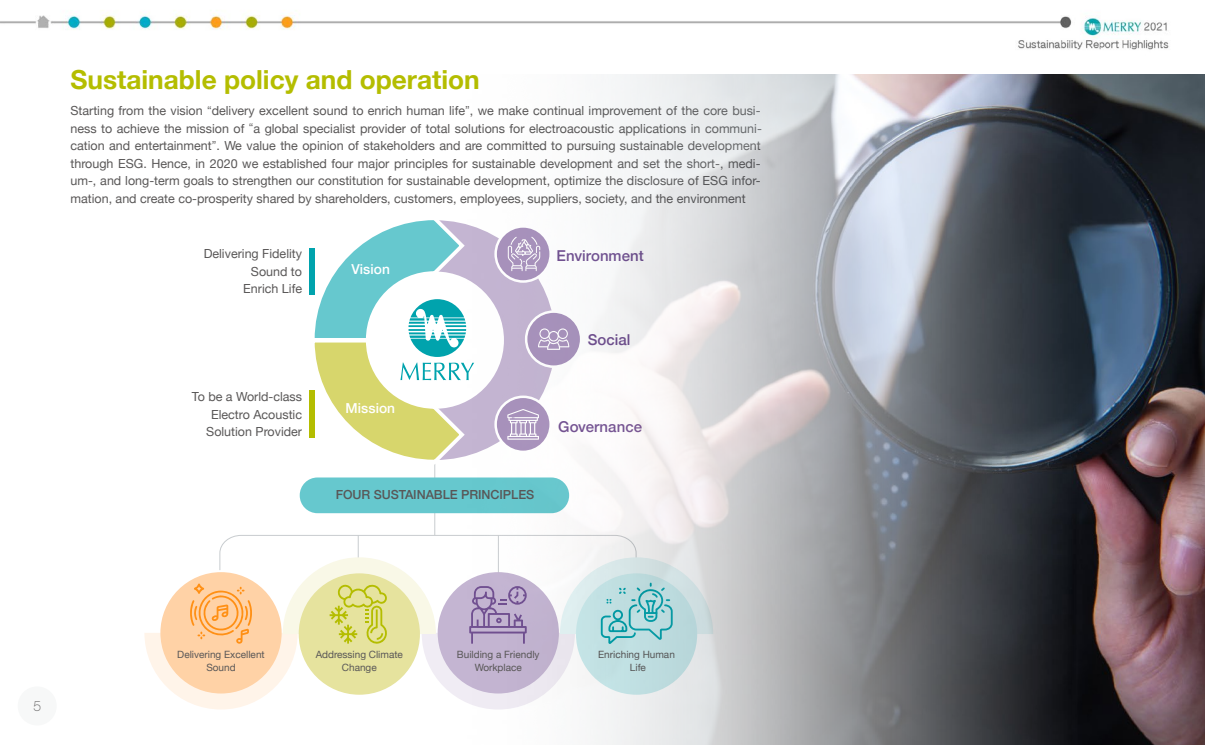
<style>
.page{position:relative;width:1205px;height:745px;background:#fff}
.page>*{position:absolute;margin:0;border:0;box-sizing:border-box;transform-origin:0 0}
.t1{font:700 26.25px "Helvetica Neue";color:#b4bd00}
.t2{font:500 15px "Helvetica Neue";color:#715091}
.t3{font:500 13.75px "Helvetica Neue";letter-spacing:.005em;color:#fff}
.t4{font:12.5px/17.5px "Helvetica Neue";color:#595757;text-align:right}
.t5{font:500 12.5px "Helvetica Neue";letter-spacing:-.005em;color:#595757}
.t6{font:300 12.5px "AR New Hei B5";color:#727171}
.t7{font:10px/12.5px "Helvetica Neue";color:#595757;text-align:center}
.s1{font-weight:300}
</style>
<div class="page">
<img style="left:0;top:10px;width:1169px;height:40px">
<div style="left:18px;top:686px;width:39px;height:39px;background:#f7f8f8;border-radius:50%"></div>
<img style="left:144px;top:74px;width:1061px;height:670px">
<h1 class="t1" style="left:70px;top:59px;width:411px">Sustainable policy and operation</h1>
<p class="t4" style="left:70px;top:102px;width:693px;text-align:justify">Starting from the vision <span class="s1">“</span>delivery excellent sound to enrich human life<span class="s1">”</span>, we make continual improvement of the core busi&shy;ness to achieve the mission of <span class="s1">“</span>a global specialist provider of total solutions for electroacoustic applications in communi&shy;cation and entertainment<span class="s1">”</span>. We value the opinion of stakeholders and are committed to pursuing sustainable development through ESG. Hence, in 2020 we established four major principles for sustainable development and set the short-, medi&shy;um-, and long-term goals to strengthen our constitution for sustainable development, optimize the disclosure of ESG infor&shy;mation, and create co-prosperity shared by shareholders, customers, employees, suppliers, society, and the environment</p>
<p class="t4" style="left:204px;top:246px;width:100px">Delivering Fidelity<br>Sound to<br>Enrich Life</p>
<p class="t4" style="left:192px;top:388px;width:112px">To be a World-class<br>Electro Acoustic<br>Solution Provider</p>
<p class="t3" style="left:351px;top:258px;width:40px">Vision</p>
<p class="t2" style="left:556px;top:244px;width:89px">Environment</p>
<p class="t3" style="left:346px;top:397px;width:51px">Mission</p>
<p class="t5" style="left:336px;top:484px;width:200px">FOUR SUSTAINABLE PRINCIPLES</p>
<p class="t2" style="left:588px;top:327px;width:44px">Social</p>
<p class="t2" style="left:558px;top:414px;width:85px">Governance</p>
<p class="t6" style="left:33px;top:699px;width:9px">5</p>
<p class="t7" style="left:177px;top:648px;width:89px">Delivering Excellent<br>Sound</p>
<p class="t7" style="left:316px;top:648px;width:89px">Addressing Climate<br>Change</p>
<p class="t7" style="left:457px;top:648px;width:84px">Building a Friendly<br>Workplace</p>
<p class="t7" style="left:598px;top:648px;width:78px">Enriching Human<br>Life</p>
</div>
